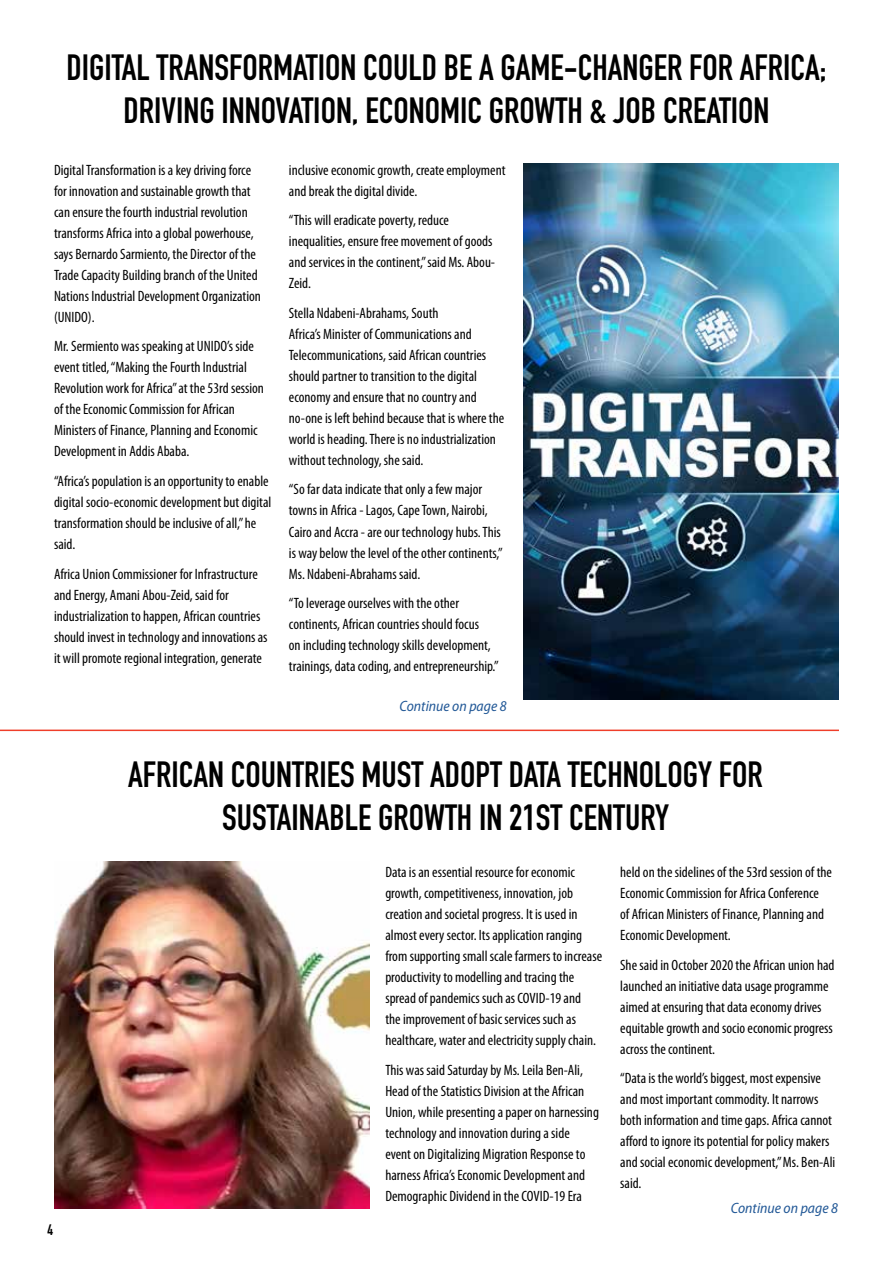
<style>
.page{position:relative;width:893px;height:1263px;background:#fff}
.page>*{position:absolute;margin:0;border:0;box-sizing:border-box;transform-origin:0 0}
.t1{font:36px/43.2px "DIN Engschrift Std";color:#000;text-align:center}
.t2{font:condensed 15px/21px "Myriad Pro";color:#000}
.t3{font:italic semi-condensed 15px "Myriad Pro";color:#235997}
.t4{font:15px "DIN Engschrift Std";color:#000}
</style>
<div class="page">
<hr style="left:0;top:729px;width:839px;height:2px;background:#ef3e2a">
<img style="left:524px;top:164px;width:315px;height:535px">
<img style="left:54px;top:861px;width:315px;height:348px">
<h1 class="t1" style="left:67px;top:46px;width:761px">DIGITAL TRANSFORMATION COULD BE A GAME-CHANGER FOR AFRICA;<br>DRIVING INNOVATION, ECONOMIC GROWTH &amp; JOB CREATION</h1>
<p class="t2" style="left:54px;top:159px;width:208px">Digital Transformation is a key driving force for innovation and sustainable growth that can ensure the fourth industrial revolution transforms Africa into a global powerhouse, says Bernardo Sarmiento, the Director of the Trade Capacity Building branch of the United Nations Industrial Development Organization (UNIDO).</p>
<p class="t2" style="left:54px;top:336px;width:212px">Mr. Sermiento was speaking at UNIDO’s side event titled, “Making the Fourth Industrial Revolution work for Africa” at the 53rd session of the Economic Commission for African Ministers of Finance, Planning and Economic Development in Addis Ababa.</p>
<p class="t2" style="left:54px;top:470px;width:219px">“Africa’s population is an opportunity to enable digital socio-economic development but digital transformation should be inclusive of all,” he said.</p>
<p class="t2" style="left:54px;top:563px;width:215px">Africa Union Commissioner for Infrastructure and Energy, Amani Abou-Zeid, said for industrialization to happen, African countries should invest in technology and innovations as it will promote regional integration, generate</p>
<p class="t2" style="left:289px;top:159px;width:218px">inclusive economic growth, create employment and break the digital divide.</p>
<p class="t2" style="left:289px;top:210px;width:208px">“This will eradicate poverty, reduce inequalities, ensure free movement of goods and services in the continent,” said Ms. Abou-Zeid.</p>
<p class="t2" style="left:289px;top:302px;width:217px">Stella Ndabeni-Abrahams, South<br>Africa’s Minister of Communications and Telecommunications, said African countries should partner to transition to the digital economy and ensure that no country and no-one is left behind because that is where the world is heading. There is no industrialization without technology, she said.</p>
<p class="t2" style="left:289px;top:479px;width:215px">“So far data indicate that only a few major towns in Africa - Lagos, Cape Town, Nairobi, Cairo and Accra - are our technology hubs. This is way below the level of the other continents,” Ms. Ndabeni-Abrahams said.</p>
<p class="t2" style="left:289px;top:592px;width:211px">“To leverage ourselves with the other continents, African countries should focus<br>on including technology skills development, trainings, data coding, and entrepreneurship.”</p>
<p class="t3" style="left:399px;top:696px;width:109px">Continue on page 8</p>
<h1 class="t1" style="left:128px;top:753px;width:636px">AFRICAN COUNTRIES MUST ADOPT DATA TECHNOLOGY FOR<br>SUSTAINABLE GROWTH IN 21ST CENTURY</h1>
<p class="t4" style="left:48px;top:1221px;width:7px">4</p>
<p class="t2" style="left:385px;top:862px;width:218px">Data is an essential resource for economic growth, competitiveness, innovation, job creation and societal progress. It is used in almost every sector. Its application ranging from supporting small scale farmers to increase productivity to modelling and tracing the spread of pandemics such as COVID-19 and<br>the improvement of basic services such as healthcare, water and electricity supply chain.</p>
<p class="t2" style="left:385px;top:1059px;width:215px">This was said Saturday by Ms. Leila Ben-Ali, Head of the Statistics Division at the African Union, while presenting a paper on harnessing technology and innovation during a side event on Digitalizing Migration Response to harness Africa’s Economic Development and Demographic Dividend in the COVID-19 Era</p>
<p class="t2" style="left:620px;top:862px;width:213px">held on the sidelines of the 53rd session of the Economic Commission for Africa Conference<br>of African Ministers of Finance, Planning and Economic Development.</p>
<p class="t2" style="left:620px;top:954px;width:216px">She said in October 2020 the African union had launched an initiative data usage programme aimed at ensuring that data economy drives equitable growth and socio economic progress across the continent.</p>
<p class="t2" style="left:620px;top:1068px;width:217px">“Data is the world’s biggest, most expensive and most important commodity. It narrows both information and time gaps. Africa cannot afford to ignore its potential for policy makers and social economic development,” Ms. Ben-Ali said.</p>
<p class="t3" style="left:731px;top:1199px;width:109px">Continue on page 8</p>
</div>
